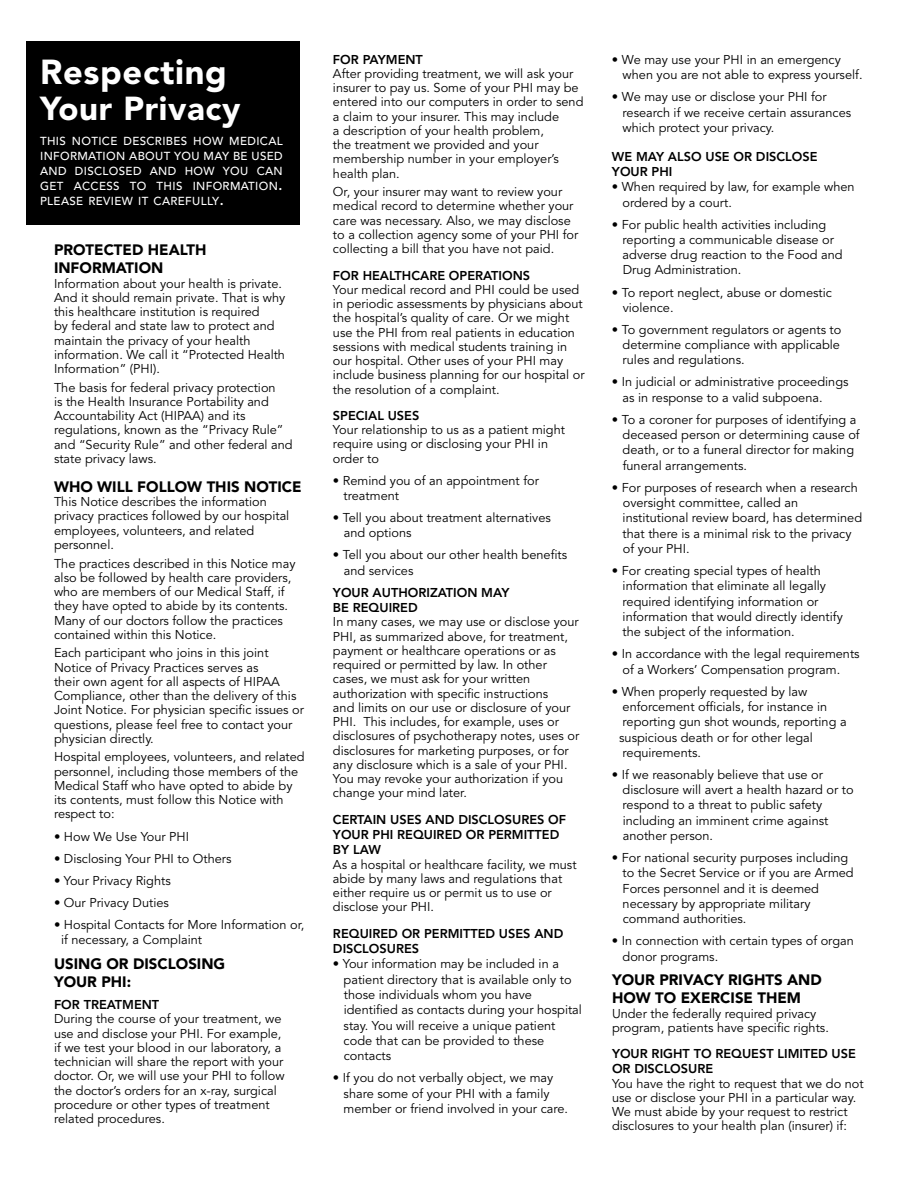
<style>
.page{position:relative;width:918px;height:1188px;background:#fff}
.page>*{position:absolute;margin:0;border:0;box-sizing:border-box;transform-origin:0 0}
.t1{font:900 34.5px "Avenir";letter-spacing:.02em;color:#fff}
.t2{font:900 33px "Avenir";letter-spacing:.02em;color:#fff}
.t3{font:900 15px/18px "Avenir";color:#000}
.t4{font:12.75px/14.2px "Avenir";color:#000}
.t5{font:800 12.75px/15.3px "Avenir";color:#000}
.t6{font:500 11.55px/15px "Avenir";letter-spacing:.03em;color:#fff;text-align:justify}
.s1{font-size:16.5px}
</style>
<div class="page">
<div style="left:26px;top:41px;width:274px;height:184px;background:#000"></div>
<h1 class="t1" style="left:40px;top:51px;width:188px">Respecting</h1>
<h1 class="t2" style="left:40px;top:89px;width:202px">Your Privacy</h1>
<p class="t6" style="left:40px;top:134px;width:244px">THIS NOTICE DESCRIBES HOW MEDICAL INFORMATION ABOUT YOU MAY BE USED AND DISCLOSED AND HOW YOU CAN GET ACCESS TO THIS INFORMATION<span class="s1">.<br></span>PLEASE REVIEW IT CAREFULLY<span class="s1">.</span></p>
<h5 class="t3" style="left:54px;top:241px;width:154px">PROTECTED HEALTH<br>INFORMATION</h5>
<p class="t4" style="left:54px;top:276px;width:233px">Information about your health is private.<br>And it should remain private. That is why this healthcare institution is required<br>by federal and state law to protect and maintain the privacy of your health information. We call it “Protected Health Information” (PHI).</p>
<p class="t4" style="left:54px;top:381px;width:240px">The basis for federal privacy protection<br>is the Health Insurance Portability and Accountability Act (HIPAA) and its regulations, known as the “Privacy Rule” and “Security Rule” and other federal and state privacy laws.</p>
<h5 class="t3" style="left:54px;top:478px;width:249px">WHO WILL FOLLOW THIS NOTICE</h5>
<p class="t4" style="left:54px;top:495px;width:237px">This Notice describes the information privacy practices followed by our hospital employees, volunteers, and related personnel.</p>
<p class="t4" style="left:54px;top:556px;width:243px">The practices described in this Notice may also be followed by health care providers, who are members of our Medical Staff, if they have opted to abide by its contents.<br>Many of our doctors follow the practices contained within this Notice.</p>
<p class="t4" style="left:54px;top:646px;width:252px">Each participant who joins in this joint Notice of Privacy Practices serves as<br>their own agent for all aspects of HIPAA Compliance, other than the delivery of this Joint Notice. For physician specifc issues or questions, please feel free to contact your physician directly.</p>
<p class="t4" style="left:54px;top:750px;width:252px">Hospital employees, volunteers, and related personnel, including those members of the Medical Staff who have opted to abide by its contents, must follow this Notice with respect to:</p>
<p class="t4" style="left:54px;top:829px;width:137px">• How We Use Your PHI</p>
<p class="t4" style="left:54px;top:851px;width:179px">• Disclosing Your PHI to Others</p>
<p class="t4" style="left:54px;top:873px;width:118px">• Your Privacy Rights</p>
<p class="t4" style="left:54px;top:896px;width:116px">• Our Privacy Duties</p>
<p class="t4" style="left:61px;top:917px;width:245px;line-height:15.3px;text-indent:-7px">• Hospital Contacts for More Information or, if necessary, a Complaint</p>
<h5 class="t3" style="left:54px;top:954px;width:173px">USING OR DISCLOSING<br>YOUR PHI:</h5>
<p class="t5" style="left:54px;top:997px;width:107px">FOR TREATMENT</p>
<p class="t4" style="left:54px;top:1012px;width:232px">During the course of your treatment, we use and disclose your PHI. For example, if we test your blood in our laboratory, a technician will share the report with your doctor. Or, we will use your PHI to follow the doctor’s orders for an x-ray, surgical procedure or other types of treatment related procedures.</p>
<p class="t5" style="left:333px;top:52px;width:91px">FOR PAYMENT</p>
<p class="t4" style="left:333px;top:67px;width:252px">After providing treatment, we will ask your insurer to pay us. Some of your PHI may be entered into our computers in order to send a claim to your insurer. This may include<br>a description of your health problem,<br>the treatment we provided and your membership number in your employer’s health plan.</p>
<p class="t4" style="left:333px;top:185px;width:247px">Or, your insurer may want to review your medical record to determine whether your care was necessary. Also, we may disclose to a collection agency some of your PHI for collecting a bill that you have not paid.</p>
<p class="t5" style="left:333px;top:268px;width:199px">FOR HEALTHCARE OPERATIONS</p>
<p class="t4" style="left:333px;top:283px;width:253px">Your medical record and PHI could be used in periodic assessments by physicians about the hospital’s quality of care. Or we might use the PHI from real patients in education sessions with medical students training in our hospital. Other uses of your PHI may include business planning for our hospital or the resolution of a complaint.</p>
<p class="t5" style="left:333px;top:408px;width:88px">SPECIAL USES</p>
<p class="t4" style="left:333px;top:423px;width:234px">Your relationship to us as a patient might require using or disclosing your PHI in order to</p>
<p class="t4" style="left:344px;top:473px;width:197px;line-height:15.3px;text-indent:-11px">• Remind you of an appointment for treatment</p>
<p class="t4" style="left:344px;top:510px;width:209px;line-height:15.3px;text-indent:-11px">• Tell you about treatment alternatives and options</p>
<p class="t4" style="left:344px;top:548px;width:225px;line-height:15.3px;text-indent:-11px">• Tell you about our other health benefts and services</p>
<p class="t5" style="left:333px;top:585px;width:178px">YOUR AUTHORIZATION MAY<br>BE REQUIRED</p>
<p class="t4" style="left:333px;top:615px;width:248px">In many cases, we may use or disclose your PHI, as summarized above, for treatment, payment or healthcare operations or as required or permitted by law. In other cases, we must ask for your written authorization with specifc instructions<br>and limits on our use or disclosure of your PHI. This includes, for example, uses or disclosures of psychotherapy notes, uses or disclosures for marketing purposes, or for any disclosure which is a sale of your PHI.<br>You may revoke your authorization if you change your mind later.</p>
<p class="t5" style="left:333px;top:812px;width:235px">CERTAIN USES AND DISCLOSURES OF<br>YOUR PHI REQUIRED OR PERMITTED<br>BY LAW</p>
<p class="t4" style="left:333px;top:857px;width:245px">As a hospital or healthcare facility, we must abide by many laws and regulations that either require us or permit us to use or disclose your PHI.</p>
<p class="t5" style="left:333px;top:926px;width:232px">REQUIRED OR PERMITTED USES AND<br>DISCLOSURES</p>
<p class="t4" style="left:344px;top:957px;width:240px;line-height:15.3px;text-indent:-11px">• Your information may be included in a patient directory that is available only to those individuals whom you have identifed as contacts during your hospital stay. You will receive a unique patient code that can be provided to these contacts</p>
<p class="t4" style="left:344px;top:1071px;width:226px;line-height:15.3px;text-indent:-11px">• If you do not verbally object, we may share some of your PHI with a family member or friend involved in your care.</p>
<p class="t4" style="left:623px;top:52px;width:241px;line-height:15.3px;text-indent:-11px">• We may use your PHI in an emergency when you are not able to express yourself.</p>
<p class="t4" style="left:623px;top:90px;width:230px;line-height:15.3px;text-indent:-11px">• We may use or disclose your PHI for research if we receive certain assurances which protect your privacy.</p>
<p class="t5" style="left:612px;top:149px;width:207px">WE MAY ALSO USE OR DISCLOSE<br>YOUR PHI</p>
<p class="t4" style="left:623px;top:180px;width:234px;line-height:15.3px;text-indent:-11px">• When required by law, for example when ordered by a court.</p>
<p class="t4" style="left:623px;top:217px;width:222px;line-height:15.3px;text-indent:-11px">• For public health activities including reporting a communicable disease or adverse drug reaction to the Food and Drug Administration.</p>
<p class="t4" style="left:623px;top:285px;width:211px;line-height:15.3px;text-indent:-11px">• To report neglect, abuse or domestic violence.</p>
<p class="t4" style="left:623px;top:322px;width:220px;line-height:15.3px;text-align:justify;text-indent:-11px">• To government regulators or agents to determine compliance with applicable rules and regulations.</p>
<p class="t4" style="left:623px;top:375px;width:227px;line-height:15.3px;text-indent:-11px">• In judicial or administrative proceedings as in response to a valid subpoena.</p>
<p class="t4" style="left:623px;top:412px;width:239px;line-height:15.3px;text-indent:-11px">• To a coroner for purposes of identifying a deceased person or determining cause of death, or to a funeral director for making funeral arrangements.</p>
<p class="t4" style="left:623px;top:480px;width:241px;line-height:15.3px;text-indent:-11px">• For purposes of research when a research oversight committee, called an institutional review board, has determined that there is a minimal risk to the privacy of your PHI.</p>
<p class="t4" style="left:623px;top:563px;width:222px;line-height:15.3px;text-indent:-11px">• For creating special types of health information that eliminate all legally required identifying information or information that would directly identify the subject of the information.</p>
<p class="t4" style="left:623px;top:647px;width:239px;line-height:15.3px;text-indent:-11px">• In accordance with the legal requirements of a Workers’ Compensation program.</p>
<p class="t4" style="left:623px;top:684px;width:226px;line-height:15.3px;text-indent:-11px">• When properly requested by law enforcement offcials, for instance in reporting gun shot wounds, reporting a</p>
<p class="t4" style="left:619px;top:730px;width:195px;line-height:15.3px">suspicious death or for other legal requirements.</p>
<p class="t4" style="left:623px;top:767px;width:233px;line-height:15.3px;text-indent:-11px">• If we reasonably believe that use or disclosure will avert a health hazard or to respond to a threat to public safety including an imminent crime against another person.</p>
<p class="t4" style="left:623px;top:850px;width:233px;line-height:15.3px;text-indent:-11px">• For national security purposes including to the Secret Service or if you are Armed Forces personnel and it is deemed necessary by appropriate military command authorities.</p>
<p class="t4" style="left:623px;top:934px;width:233px;line-height:15.3px;text-indent:-11px">• In connection with certain types of organ donor programs.</p>
<h5 class="t3" style="left:612px;top:971px;width:211px">YOUR PRIVACY RIGHTS AND<br>HOW TO EXERCISE THEM</h5>
<p class="t4" style="left:612px;top:1006px;width:218px">Under the federally required privacy program, patients have specifc rights.</p>
<p class="t5" style="left:612px;top:1046px;width:245px">YOUR RIGHT TO REQUEST LIMITED USE<br>OR DISCLOSURE</p>
<p class="t4" style="left:612px;top:1077px;width:253px">You have the right to request that we do not use or disclose your PHI in a particular way.<br>We must abide by your request to restrict disclosures to your health plan (insurer) if:</p>
</div>
